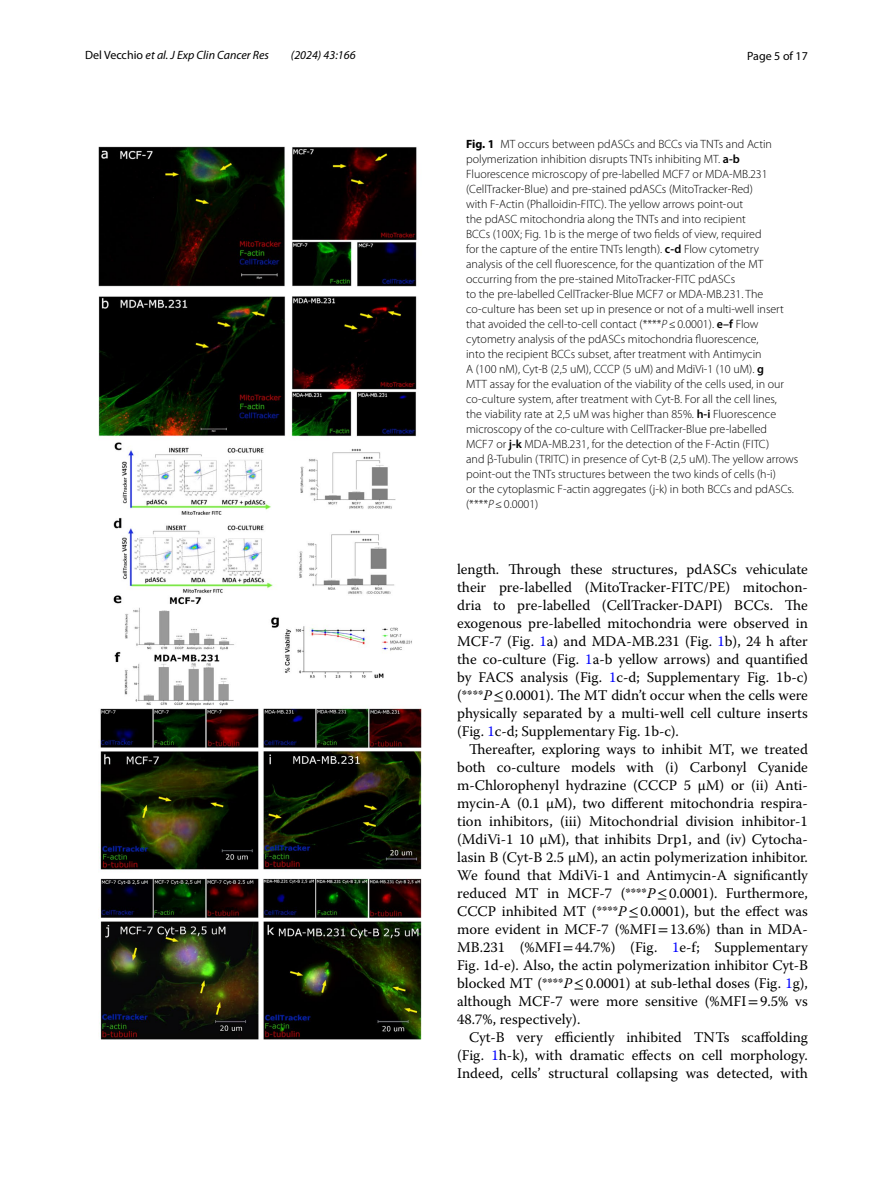
<style>
.page{position:relative;width:893px;height:1187px;background:#fff}
.page>*{position:absolute;margin:0;border:0;box-sizing:border-box;transform-origin:0 0}
.t1{font:14.7px/18px "Warnock Pro";color:#000;text-align:justify}
.t2{font:300 12px/15px "Myriad Pro";color:#000}
.t3{font:italic 12px "Myriad Pro";color:#000}
.t4{font:12px "Myriad Pro";color:#000}
.s1{font-style:normal}
.s2{font-weight:700}
.s3{font-weight:600}
.s4{font-style:italic}
.s5{color:#00f}
.s6{font-family:"STIX"}
</style>
<div class="page">
<img style="left:99px;top:146px;width:323px;height:893px">
<p class="t3" style="left:85px;top:48px;width:186px"><span class="s1">Del Vecchio</span> et al. J Exp Clin Cancer Res</p>
<p class="t3" style="left:291px;top:48px;width:66px">(2024) 43:166</p>
<p class="t4" style="left:747px;top:48px;width:62px">Page 5 of 17</p>
<p class="t2" style="left:466px;top:137px;width:334px"><span class="s2">Fig. 1</span> MT occurs between pdASCs and BCCs via TNTs and Actin polymerization inhibition disrupts TNTs inhibiting MT. <span class="s3">a-b </span>Fluorescence microscopy of pre-labelled MCF7 or MDA-MB.231 (CellTracker-Blue) and pre-stained pdASCs (MitoTracker-Red)<br>with F-Actin (Phalloidin-FITC). The yellow arrows point-out<br>the pdASC mitochondria along the TNTs and into recipient<br>BCCs (100X; Fig. 1b is the merge of two fields of view, required<br>for the capture of the entire TNTs length). <span class="s3">c-d</span> Flow cytometry analysis of the cell fluorescence, for the quantization of the MT occurring from the pre-stained MitoTracker-FITC pdASCs<br>to the pre-labelled CellTracker-Blue MCF7 or MDA-MB.231. The co-culture has been set up in presence or not of a multi-well insert that avoided the cell-to-cell contact (****<span class="s4">P</span>≤0.0001). <span class="s3">e–f</span> Flow cytometry analysis of the pdASCs mitochondria fluorescence,<br>into the recipient BCCs subset, after treatment with Antimycin<br>A (100 nM), Cyt-B (2,5 uM), CCCP (5 uM) and MdiVi-1 (10 uM). <span class="s3">g<br></span>MTT assay for the evaluation of the viability of the cells used, in our co-culture system, after treatment with Cyt-B. For all the cell lines,<br>the viability rate at 2,5 uM was higher than 85%. <span class="s3">h-i</span> Fluorescence microscopy of the co-culture with CellTracker-Blue pre-labelled<br>MCF7 or <span class="s3">j-k</span> MDA-MB.231, for the detection of the F-Actin (FITC)<br>and β-Tubulin (TRITC) in presence of Cyt-B (2,5 uM). The yellow arrows point-out the TNTs structures between the two kinds of cells (h-i)<br>or the cytoplasmic F-actin aggregates (j-k) in both BCCs and pdASCs. (****<span class="s4">P</span>≤0.0001)</p>
<p class="t1" style="left:457px;top:560px;width:352px">length. Through these structures, pdASCs vehiculate their pre-labelled (MitoTracker-FITC/PE) mitochon&shy;dria to pre-labelled (CellTracker-DAPI) BCCs. The exogenous pre-labelled mitochondria were observed in MCF-7 (Fig. <span class="s5">1</span>a) and MDA-MB.231 (Fig. <span class="s5">1</span>b), 24 h after the co-culture (Fig. <span class="s5">1</span>a-b yellow arrows) and quantified by FACS analysis (Fig. <span class="s5">1</span>c-d; Supplementary Fig. 1b-c) (****<span class="s4">P</span><span class="s6">≤</span>0.0001). The MT didn’t occur when the cells were physically separated by a multi-well cell culture inserts (Fig. <span class="s5">1</span>c-d; Supplementary Fig. 1b-c).</p>
<p class="t1" style="left:457px;top:740px;width:352px;text-indent:12px">Thereafter, exploring ways to inhibit MT, we treated both co-culture models with (i) Carbonyl Cyanide m-Chlorophenyl hydrazine (CCCP 5 µM) or (ii) Anti&shy;mycin-A (0.1 µM), two different mitochondria respira&shy;tion inhibitors, (iii) Mitochondrial division inhibitor-1 (MdiVi-1 10 µM), that inhibits Drp1, and (iv) Cytocha&shy;lasin B (Cyt-B 2.5 µM), an actin polymerization inhibitor.<br>We found that MdiVi-1 and Antimycin-A significantly reduced MT in MCF-7 (****<span class="s4">P</span><span class="s6">≤</span>0.0001). Furthermore, CCCP inhibited MT (****<span class="s4">P</span><span class="s6">≤</span>0.0001), but the effect was more evident in MCF-7 (%MFI<span class="s6">=</span>13.6%) than in MDA-MB.231 (%MFI<span class="s6">=</span>44.7%) (Fig. <span class="s5">1</span>e-f; Supplementary Fig. 1d-e). Also, the actin polymerization inhibitor Cyt-B blocked MT (****<span class="s4">P</span><span class="s6">≤</span>0.0001) at sub-lethal doses (Fig. <span class="s5">1</span>g), although MCF-7 were more sensitive (%MFI<span class="s6">=</span>9.5% vs 48.7%, respectively).</p>
<p class="t1" style="left:457px;top:1028px;width:352px;text-indent:12px">Cyt-B very efficiently inhibited TNTs scaffolding (Fig. <span class="s5">1</span>h-k), with dramatic effects on cell morphology.<br>Indeed, cells’ structural collapsing was detected, with</p>
</div>
